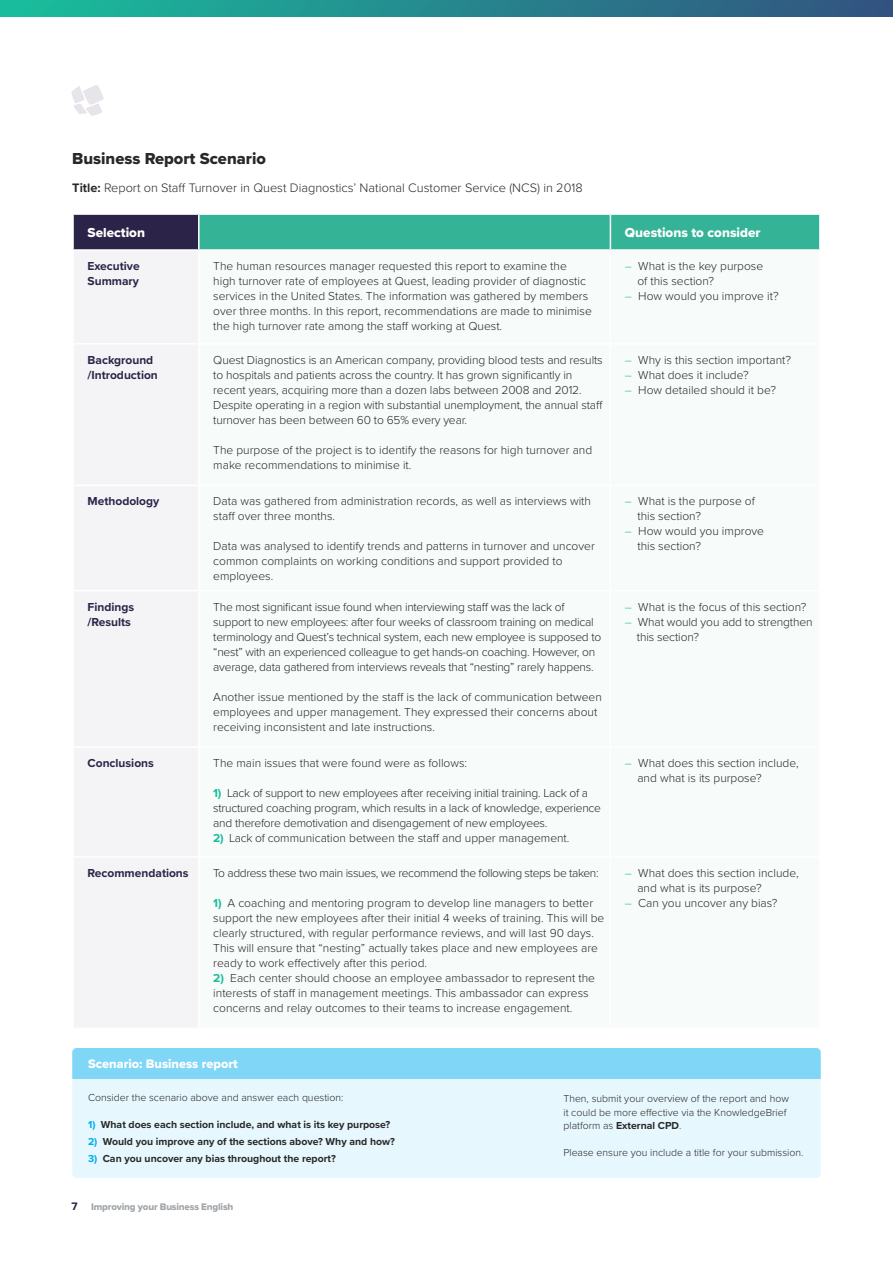
<style>
.page{position:relative;width:893px;height:1263px;background:#fff}
.page>*{position:absolute;margin:0;border:0;box-sizing:border-box;transform-origin:0 0}
.t1{font:16.5px "Proxima Nova Extrabld";color:#282827}
.t2{font:13.5px "Proxima Nova Extrabld";color:#fff}
.t3{font:300 12.75px "Proxima Nova";color:#282827}
.t4{font:12.75px "Proxima Nova Extrabld";color:#fff}
.t5{font:300 12px/15px "Proxima Nova";color:#282827}
.t6{font:300 12px/15px "Proxima Nova";letter-spacing:-.02em;color:#282827}
.t7{font:700 12px/15px "Proxima Nova";color:#2c2448}
.t8{font:300 12px "Proxima Nova";letter-spacing:-.03em;color:#282827}
.t9{font:300 10.5px/13.5px "Proxima Nova";color:#282827}
.t10{font:700 10.5px "Proxima Nova";color:#282827}
.t11{font:9.9px "Proxima Nova Extrabld";letter-spacing:-.02em;color:#a2a6a9}
.s1{font-weight:700}
.s2{color:#1abd9c}
.s3{font-weight:700;color:#1abd9c}
.s4{color:#00adee}
.s5{font-family:"Proxima Nova";font-weight:700;font-size:11.25px;color:#26214a}
</style>
<div class="page">
<svg style="left:71px;top:85px;width:33px;height:31px"></svg>
<svg style="left:0;top:0;width:893px;height:17px;background:#25888e"></svg>
<div style="left:73px;top:214px;width:126px;height:36px;background:#2c2448"></div>
<div style="left:200px;top:215px;width:619px;height:34px;background:#35b397"></div>
<div style="left:74px;top:251px;width:124px;height:776px;background:#f4f3f6"></div>
<hr style="left:72px;top:213px;width:127px;height:2px;background:#fff">
<hr style="left:72px;top:215px;width:2px;height:34px;background:#fff">
<hr style="left:72px;top:249px;width:127px;height:2px;background:#fff">
<hr style="left:72px;top:343px;width:127px;height:2px;background:#fff">
<hr style="left:198px;top:215px;width:2px;height:34px;background:#fff">
<hr style="left:610px;top:215px;width:1px;height:34px;background:#fff">
<hr style="left:72px;top:485px;width:127px;height:1px;background:#fff">
<hr style="left:72px;top:590px;width:127px;height:1px;background:#fff">
<hr style="left:72px;top:746px;width:127px;height:2px;background:#fff">
<hr style="left:72px;top:856px;width:127px;height:2px;background:#fff">
<div style="left:72px;top:1048px;width:749px;height:130px;background:#e6f7fd;border-radius:4px"></div>
<div style="left:72px;top:1048px;width:749px;height:31px;background:#80d6f7"></div>
<h1 class="t1" style="left:72px;top:146px;width:195px">Business Report Scenario</h1>
<p class="t3" style="left:72px;top:179px;width:512px"><span class="s1">Title:</span> Report on Staff Turnover in Quest Diagnostics’ National Customer Service (NCS) in 2018</p>
<p class="t2" style="left:88px;top:222px;width:59px">Selection</p>
<p class="t2" style="left:625px;top:222px;width:137px">Questions to consider</p>
<p class="t7" style="left:88px;top:258px;width:54px">Executive<br>Summary</p>
<p class="t5" style="left:213px;top:258px;width:380px">The human resources manager requested this report to examine the high turnover rate of employees at Quest, leading provider of diagnostic services in the United States. The information was gathered by members over three months. In this report, recommendations are made to minimise the high turnover rate among the staff working at Quest.</p>
<p class="t5" style="left:637px;top:258px;width:127px;text-indent:-12px"><span class="s2">–</span> What is the key purpose of this section?</p>
<p class="t5" style="left:625px;top:288px;width:155px"><span class="s2">–</span> How would you improve it?</p>
<p class="t7" style="left:88px;top:352px;width:72px">Background /Introduction</p>
<p class="t5" style="left:213px;top:352px;width:391px">Quest Diagnostics is an American company, providing blood tests and results to hospitals and patients across the country. It has grown significantly in recent years, acquiring more than a dozen labs between 2008 and 2012.<br>Despite operating in a region with substantial unemployment, the annual staff turnover has been between 60 to 65% every year.</p>
<p class="t5" style="left:213px;top:442px;width:380px">The purpose of the project is to identify the reasons for high turnover and make recommendations to minimise it.</p>
<p class="t7" style="left:88px;top:494px;width:73px">Methodology</p>
<p class="t5" style="left:213px;top:493px;width:379px">Data was gathered from administration records, as well as interviews with staff over three months.</p>
<p class="t5" style="left:213px;top:538px;width:383px">Data was analysed to identify trends and patterns in turnover and uncover common complaints on working conditions and support provided to employees.</p>
<p class="t7" style="left:88px;top:599px;width:48px">Findings /Results</p>
<p class="t6" style="left:213px;top:598px;width:389px">The most significant issue found when interviewing staff was the lack of support to new employees: after four weeks of classroom training on medical terminology and Quest’s technical system, each new employee is supposed to “nest” with an experienced colleague to get hands-on coaching. However, on average, data gathered from interviews reveals that “nesting” rarely happens.</p>
<p class="t5" style="left:213px;top:688px;width:390px">Another issue mentioned by the staff is the lack of communication between employees and upper management. They expressed their concerns about receiving inconsistent and late instructions.</p>
<p class="t7" style="left:88px;top:755px;width:68px">Conclusions</p>
<p class="t5" style="left:213px;top:755px;width:255px">The main issues that were found were as follows:</p>
<p class="t6" style="left:213px;top:785px;width:389px"><span class="s3">1)</span> Lack of support to new employees after receiving initial training. Lack of a structured coaching program, which results in a lack of knowledge, experience and therefore demotivation and disengagement of new employees.</p>
<p class="t5" style="left:213px;top:830px;width:358px"><span class="s3">2)</span> Lack of communication between the staff and upper management.</p>
<p class="t7" style="left:88px;top:865px;width:103px">Recommendations</p>
<p class="t8" style="left:213px;top:864px;width:387px">To address these two main issues, we recommend the following steps be taken:</p>
<p class="t5" style="left:213px;top:895px;width:393px"><span class="s3">1)</span> A coaching and mentoring program to develop line managers to better support the new employees after their initial 4 weeks of training. This will be clearly structured, with regular performance reviews, and will last 90 days.<br>This will ensure that “nesting” actually takes place and new employees are ready to work effectively after this period.</p>
<p class="t5" style="left:213px;top:970px;width:383px"><span class="s3">2)</span> Each center should choose an employee ambassador to represent the interests of staff in management meetings. This ambassador can express concerns and relay outcomes to their teams to increase engagement.</p>
<p class="t5" style="left:625px;top:352px;width:168px"><span class="s2">–</span> Why is this section important?</p>
<p class="t5" style="left:625px;top:367px;width:125px"><span class="s2">–</span> What does it include?</p>
<p class="t5" style="left:625px;top:382px;width:153px"><span class="s2">–</span> How detailed should it be?</p>
<p class="t5" style="left:637px;top:493px;width:119px;text-indent:-12px"><span class="s2">–</span> What is the purpose of this section?</p>
<p class="t5" style="left:637px;top:523px;width:128px;text-indent:-12px"><span class="s2">–</span> How would you improve this section?</p>
<p class="t5" style="left:625px;top:598px;width:183px"><span class="s2">–</span> What is the focus of this section?</p>
<p class="t5" style="left:637px;top:613px;width:177px;text-indent:-12px"><span class="s2">–</span> What would you add to strengthen this section?</p>
<p class="t5" style="left:637px;top:755px;width:163px;text-indent:-12px"><span class="s2">–</span> What does this section include, and what is its purpose?</p>
<p class="t5" style="left:637px;top:865px;width:163px;text-indent:-12px"><span class="s2">–</span> What does this section include, and what is its purpose?</p>
<p class="t5" style="left:625px;top:895px;width:154px"><span class="s2">–</span> Can you uncover any bias?</p>
<p class="t4" style="left:88px;top:1054px;width:151px">Scenario: Business report</p>
<p class="t9" style="left:88px;top:1090px;width:257px">Consider the scenario above and answer each question:</p>
<p class="t10" style="left:88px;top:1116px;width:304px"><span class="s4">1)</span> What does each section include, and what is its key purpose?</p>
<p class="t10" style="left:88px;top:1133px;width:308px"><span class="s4">2)</span> Would you improve any of the sections above? Why and how?</p>
<p class="t10" style="left:88px;top:1151px;width:249px"><span class="s4">3)</span> Can you uncover any bias throughout the report?</p>
<p class="t11" style="left:71px;top:1199px;width:164px"><span class="s5">7</span> Improving your Business English</p>
<p class="t9" style="left:563px;top:1092px;width:227px">Then, submit your overview of the report and how it could be more effective via the KnowledgeBrief platform as <span class="s1">External CPD</span>.</p>
<p class="t9" style="left:563px;top:1145px;width:241px">Please ensure you include a title for your submission.</p>
</div>
